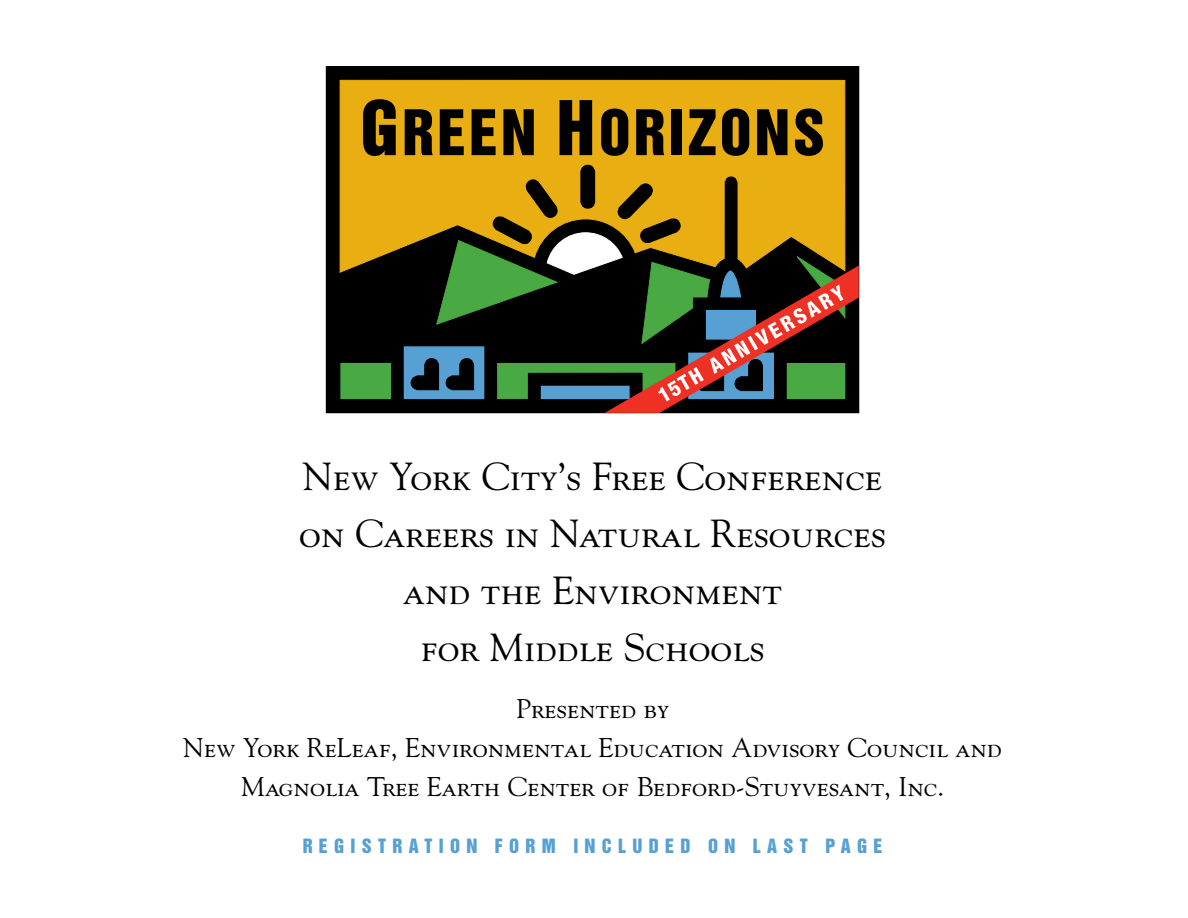
<style>
.page{position:relative;width:1188px;height:918px;background:#fff}
.page>*{position:absolute;margin:0;border:0;box-sizing:border-box;transform-origin:0 0}
.t1{font:39px/57px "Goudy SC";color:#000;text-align:center}
.t2{font:27px/39px "Goudy SC";color:#000;text-align:center}
.t3{font:18px "Helvetica Inserat";letter-spacing:.35em;color:#56a0d3}
</style>
<div class="page">
<div style="left:326px;top:67px;width:533px;height:346px;background:#000"></div>
<div style="left:340px;top:80px;width:505px;height:192px;background:#e9ae11"></div>
<div style="left:581px;top:165px;width:14px;height:43px;background:#000;border-radius:7px"></div>
<div style="left:581px;top:165px;width:14px;height:43px;border:1px solid #000;border-radius:7px"></div>
<div style="left:404px;top:347px;width:80px;height:52px;background:#56a0d3"></div>
<div style="left:341px;top:363px;width:49px;height:36px;background:#49a942"></div>
<svg style="left:363px;top:99px;width:33px;height:57px"></svg>
<svg style="left:405px;top:109px;width:28px;height:46px"></svg>
<svg style="left:440px;top:109px;width:24px;height:46px"></svg>
<svg style="left:472px;top:109px;width:24px;height:46px"></svg>
<svg style="left:503px;top:109px;width:31px;height:46px"></svg>
<svg style="left:560px;top:100px;width:32px;height:55px"></svg>
<svg style="left:601px;top:109px;width:27px;height:47px"></svg>
<svg style="left:636px;top:109px;width:28px;height:46px"></svg>
<div style="left:672px;top:109px;width:10px;height:46px;background:#000"></div>
<svg style="left:689px;top:109px;width:27px;height:46px"></svg>
<svg style="left:722px;top:109px;width:27px;height:47px"></svg>
<svg style="left:757px;top:109px;width:31px;height:46px"></svg>
<svg style="left:795px;top:109px;width:28px;height:47px"></svg>
<svg style="left:411px;top:177px;width:448px;height:236px"></svg>
<h1 class="t1" style="left:299px;top:447px;width:588px">New York City’s Free Conference on Careers in Natural Resources and the Environment<br>for Middle Schools</h1>
<p class="t2" style="left:183px;top:688px;width:820px">Presented by<br>New York ReLeaf, Environmental Education Advisory Council and<br>Magnolia Tree Earth Center of Bedford-Stuyvesant, Inc.</p>
<p class="t3" style="left:303px;top:835px;width:581px">REGISTRATION FORM INCLUDED ON LAST PAGE</p>
</div>
